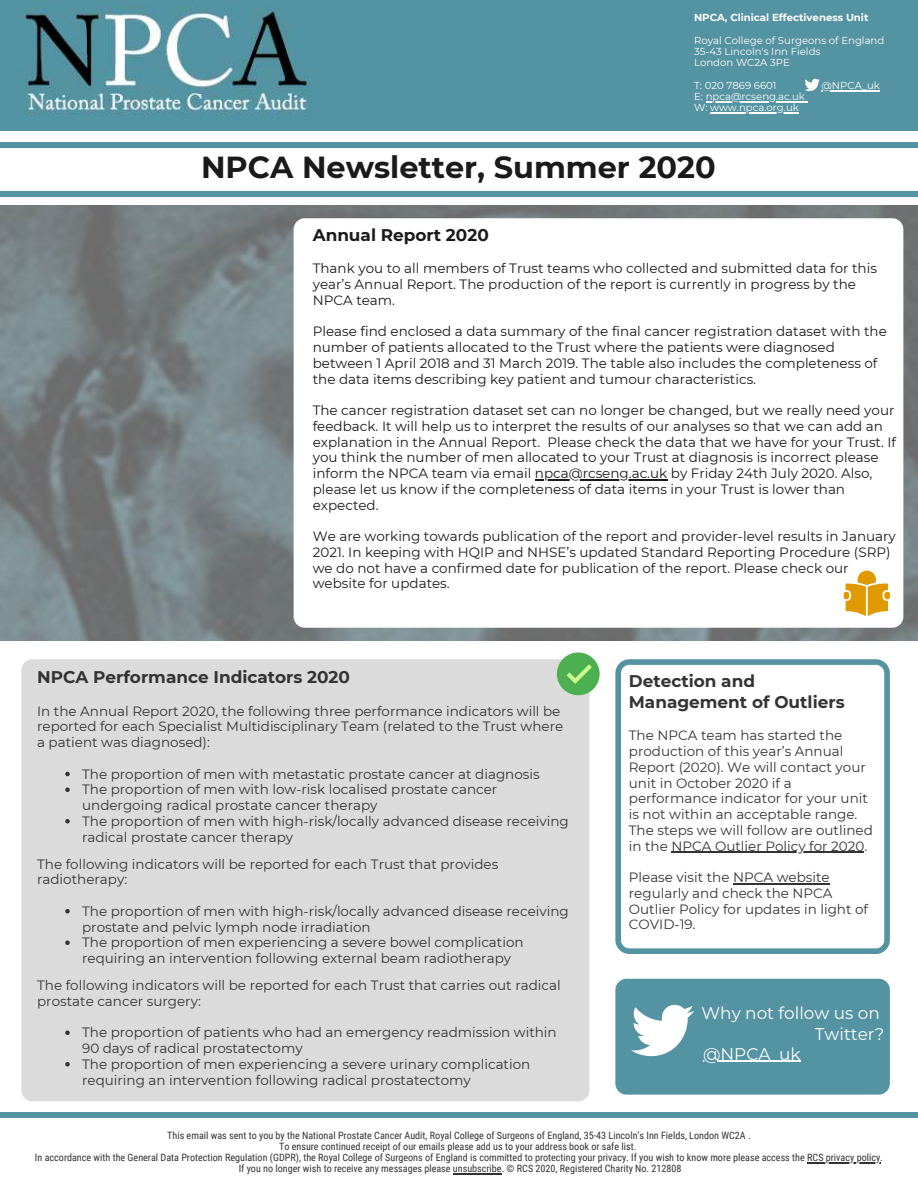
<style>
.page{position:relative;width:918px;height:1188px;background:#fff}
.page>*{position:absolute;margin:0;border:0;box-sizing:border-box;transform-origin:0 0}
.t1{font:700 30.3px "Montserrat";color:#1a1a1a}
.t2{font:700 16.8px/20.2px "Montserrat";color:#333}
.t3{font:16.8px "Montserrat";color:#fff}
.t4{font:700 16.8px "Montserrat";color:#1a1a1a}
.t5{font:13.5px/15.8px "Montserrat";color:#333}
.t6{font:13.5px/15.8px "Montserrat";color:#1a1a1a}
.t7{font:10.2px/11.2px "Roboto Condensed";color:#333;text-align:center}
.t8{font:10.2px/11.2px "Montserrat";color:#fff}
.t9{font:700 10.2px "Montserrat";color:#fff}
</style>
<div class="page">
<div style="left:0;top:0;width:918px;height:130px;background:#5493a2"></div>
<img style="left:17px;top:7px;width:294px;height:108px">
<hr style="left:821px;top:90px;width:59px;height:1px;background:#fff">
<hr style="left:706px;top:101px;width:102px;height:1px;background:#fff">
<hr style="left:710px;top:112px;width:89px;height:2px;background:#fff">
<div style="left:0;top:142px;width:918px;height:5px;background:#5493a2"></div>
<div style="left:0;top:191px;width:918px;height:6px;background:#5493a2"></div>
<img style="left:0;top:206px;width:918px;height:434px">
<svg style="left:294px;top:218px;width:609px;height:410px"></svg>
<hr style="left:535px;top:479px;width:132px;height:1px;background:#1a1a1a">
<div style="left:21px;top:659px;width:569px;height:442px;background:#dbdbdb"></div>
<svg style="left:65px;top:772px;width:5px;height:4px"></svg>
<svg style="left:65px;top:788px;width:5px;height:4px"></svg>
<svg style="left:65px;top:819px;width:5px;height:5px"></svg>
<svg style="left:65px;top:909px;width:5px;height:5px"></svg>
<svg style="left:65px;top:940px;width:5px;height:5px"></svg>
<svg style="left:65px;top:1030px;width:5px;height:5px"></svg>
<svg style="left:65px;top:1062px;width:5px;height:4px"></svg>
<svg style="left:615px;top:659px;width:275px;height:295px"></svg>
<hr style="left:671px;top:852px;width:193px;height:1px;background:#333">
<hr style="left:733px;top:883px;width:97px;height:1px;background:#333">
<div style="left:0;top:1113px;width:918px;height:5px;background:#5493a2"></div>
<hr style="left:807px;top:1162px;width:73px;height:1px;background:#333">
<hr style="left:453px;top:1173px;width:49px;height:1px;background:#333">
<svg style="left:557px;top:652px;width:43px;height:43px;background:#7ac379"></svg>
<svg style="left:615px;top:979px;width:275px;height:116px;background:#609ba8"></svg>
<svg style="left:805px;top:79px;width:15px;height:12px"></svg>
<svg style="left:844px;top:571px;width:46px;height:45px"></svg>
<p class="t9" style="left:694px;top:10px;width:176px">NPCA, Clinical Effectiveness Unit</p>
<p class="t8" style="left:694px;top:34px;width:192px">Royal College of Surgeons of England<br>35-43 Lincoln's Inn Fields<br>London WC2A 3PE</p>
<p class="t8" style="left:694px;top:79px;width:84px">T: 020 7869 6601</p>
<p class="t8" style="left:821px;top:79px;width:60px">@NPCA_uk</p>
<p class="t8" style="left:694px;top:91px;width:112px">E: npca@rcseng.ac.uk<br>W: www.npca.org.uk</p>
<h1 class="t1" style="left:201px;top:145px;width:516px">NPCA Newsletter, Summer 2020</h1>
<p class="t4" style="left:313px;top:223px;width:178px">Annual Report 2020</p>
<p class="t6" style="left:313px;top:260px;width:566px">Thank you to all members of Trust teams who collected and submitted data for this year’s Annual Report. The production of the report is currently in progress by the<br>NPCA team.</p>
<p class="t6" style="left:313px;top:323px;width:576px">Please find enclosed a data summary of the final cancer registration dataset with the number of patients allocated to the Trust where the patients were diagnosed between 1 April 2018 and 31 March 2019. The table also includes the completeness of the data items describing key patient and tumour characteristics.</p>
<p class="t6" style="left:313px;top:402px;width:585px">The cancer registration dataset set can no longer be changed, but we really need your feedback. It will help us to interpret the results of our analyses so that we can add an explanation in the Annual Report. Please check the data that we have for your Trust. If you think the number of men allocated to your Trust at diagnosis is incorrect please inform the NPCA team via email npca@rcseng.ac.uk by Friday 24th July 2020. Also, please let us know if the completeness of data items in your Trust is lower than expected.</p>
<p class="t6" style="left:313px;top:528px;width:585px">We are working towards publication of the report and provider-level results in January 2021. In keeping with HQIP and NHSE’s updated Standard Reporting Procedure (SRP) we do not have a confirmed date for publication of the report. Please check our website for updates.</p>
<p class="t2" style="left:37px;top:666px;width:314px">NPCA Performance Indicators 2020</p>
<p class="t5" style="left:37px;top:702px;width:528px">In the Annual Report 2020, the following three performance indicators will be reported for each Specialist Multidisciplinary Team (related to the Trust where a patient was diagnosed):</p>
<p class="t5" style="left:82px;top:765px;width:488px">The proportion of men with metastatic prostate cancer at diagnosis<br>The proportion of men with low-risk localised prostate cancer undergoing radical prostate cancer therapy<br>The proportion of men with high-risk/locally advanced disease receiving radical prostate cancer therapy</p>
<p class="t5" style="left:37px;top:855px;width:463px">The following indicators will be reported for each Trust that provides radiotherapy:</p>
<p class="t5" style="left:82px;top:903px;width:488px">The proportion of men with high-risk/locally advanced disease receiving prostate and pelvic lymph node irradiation<br>The proportion of men experiencing a severe bowel complication requiring an intervention following external beam radiotherapy</p>
<p class="t5" style="left:37px;top:977px;width:525px">The following indicators will be reported for each Trust that carries out radical prostate cancer surgery:</p>
<p class="t5" style="left:82px;top:1024px;width:476px">The proportion of patients who had an emergency readmission within 90 days of radical prostatectomy<br>The proportion of men experiencing a severe urinary complication requiring an intervention following radical prostatectomy</p>
<p class="t2" style="left:629px;top:670px;width:217px">Detection and<br>Management of Outliers</p>
<p class="t5" style="left:629px;top:727px;width:245px">The NPCA team has started the production of this year’s Annual<br>Report (2020). We will contact your unit in October 2020 if a performance indicator for your unit is not within an acceptable range.<br>The steps we will follow are outlined in the NPCA Outlier Policy for 2020.</p>
<p class="t5" style="left:629px;top:869px;width:241px">Please visit the NPCA website regularly and check the NPCA<br>Outlier Policy for updates in light of<br>COVID-19.</p>
<p class="t3" style="left:702px;top:1002px;width:180px">Why not follow us on</p>
<p class="t3" style="left:815px;top:1022px;width:71px">Twitter?</p>
<p class="t3" style="left:703px;top:1042px;width:99px">@NPCA_uk</p>
<p class="t7" style="left:35px;top:1129px;width:849px">This email was sent to you by the National Prostate Cancer Audit, Royal College of Surgeons of England, 35-43 Lincoln’s Inn Fields, London WC2A .<br>To ensure continued receipt of our emails please add us to your address book or safe list.<br>In accordance with the General Data Protection Regulation (GDPR), the Royal College of Surgeons of England is committed to protecting your privacy. If you wish to know more please access the RCS privacy policy.<br>If you no longer wish to receive any messages please unsubscribe. © RCS 2020, Registered Charity No. 212808</p>
</div>
